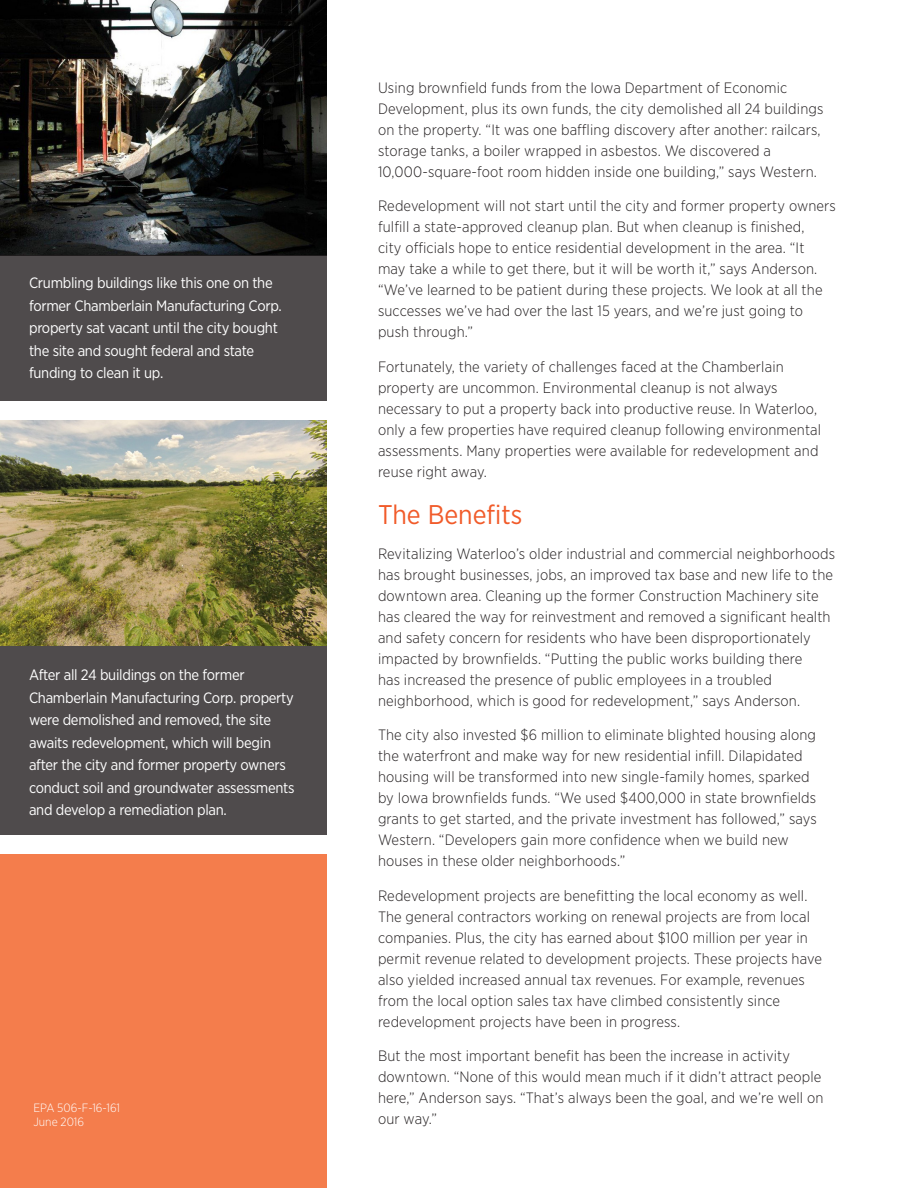
<style>
.page{position:relative;width:918px;height:1188px;background:#fff}
.page>*{position:absolute;margin:0;border:0;box-sizing:border-box;transform-origin:0 0}
.t1{font:27px "Gotham Narrow";color:#f15b2a}
.t2{font:300 15px/21px "Gotham Narrow";letter-spacing:.01em;color:#231f20}
.t3{font:15px/22.5px "Gotham Narrow";letter-spacing:-.02em;color:#fff}
.t4{font:300 12px/14.4px "Gotham Narrow";color:#fff}
</style>
<div class="page">
<div style="left:0;top:854px;width:327px;height:334px;background:#f47d4c"></div>
<img style="left:0;top:0;width:327px;height:255px">
<div style="left:0;top:646px;width:327px;height:189px;background:#4f4b4c"></div>
<div style="left:0;top:255px;width:327px;height:146px;background:#4f4b4c"></div>
<img style="left:0;top:420px;width:327px;height:226px">
<p class="t3" style="left:29px;top:271px;width:254px">Crumbling buildings like this one on the former Chamberlain Manufacturing Corp. property sat vacant until the city bought the site and sought federal and state funding to clean it up.</p>
<p class="t3" style="left:29px;top:663px;width:267px">After all 24 buildings on the former Chamberlain Manufacturing Corp. property were demolished and removed, the site awaits redevelopment, which will begin after the city and former property owners conduct soil and groundwater assessments and develop a remediation plan.</p>
<p class="t4" style="left:33px;top:1100px;width:88px">EPA 506-F-16-161<br>June 2016</p>
<p class="t2" style="left:378px;top:77px;width:447px">Using brownfield funds from the Iowa Department of Economic Development, plus its own funds, the city demolished all 24 buildings on the property. “It was one baffling discovery after another: railcars, storage tanks, a boiler wrapped in asbestos. We discovered a 10,000-square-foot room hidden inside one building,” says Western.</p>
<p class="t2" style="left:378px;top:195px;width:459px">Redevelopment will not start until the city and former property owners fulfill a state-approved cleanup plan. But when cleanup is finished,<br>city officials hope to entice residential development in the area. “It<br>may take a while to get there, but it will be worth it,” says Anderson. “We’ve learned to be patient during these projects. We look at all the successes we’ve had over the last 15 years, and we’re just going to push through.”</p>
<p class="t2" style="left:378px;top:356px;width:445px">Fortunately, the variety of challenges faced at the Chamberlain property are uncommon. Environmental cleanup is not always necessary to put a property back into productive reuse. In Waterloo, only a few properties have required cleanup following environmental assessments. Many properties were available for redevelopment and reuse right away.</p>
<h2 class="t1" style="left:378px;top:498px;width:146px">The Benefits</h2>
<p class="t2" style="left:378px;top:543px;width:459px">Revitalizing Waterloo’s older industrial and commercial neighborhoods has brought businesses, jobs, an improved tax base and new life to the downtown area. Cleaning up the former Construction Machinery site has cleared the way for reinvestment and removed a significant health and safety concern for residents who have been disproportionately impacted by brownfields. “Putting the public works building there<br>has increased the presence of public employees in a troubled neighborhood, which is good for redevelopment,” says Anderson.</p>
<p class="t2" style="left:378px;top:724px;width:440px">The city also invested $6 million to eliminate blighted housing along the waterfront and make way for new residential infill. Dilapidated housing will be transformed into new single-family homes, sparked by Iowa brownfields funds. “We used $400,000 in state brownfields grants to get started, and the private investment has followed,” says Western. “Developers gain more confidence when we build new houses in these older neighborhoods.”</p>
<p class="t2" style="left:378px;top:885px;width:446px">Redevelopment projects are benefitting the local economy as well.<br>The general contractors working on renewal projects are from local companies. Plus, the city has earned about $100 million per year in permit revenue related to development projects. These projects have also yielded increased annual tax revenues. For example, revenues from the local option sales tax have climbed consistently since redevelopment projects have been in progress.</p>
<p class="t2" style="left:378px;top:1045px;width:447px">But the most important benefit has been the increase in activity downtown. “None of this would mean much if it didn’t attract people here,” Anderson says. “That’s always been the goal, and we’re well on our way.”</p>
</div>
